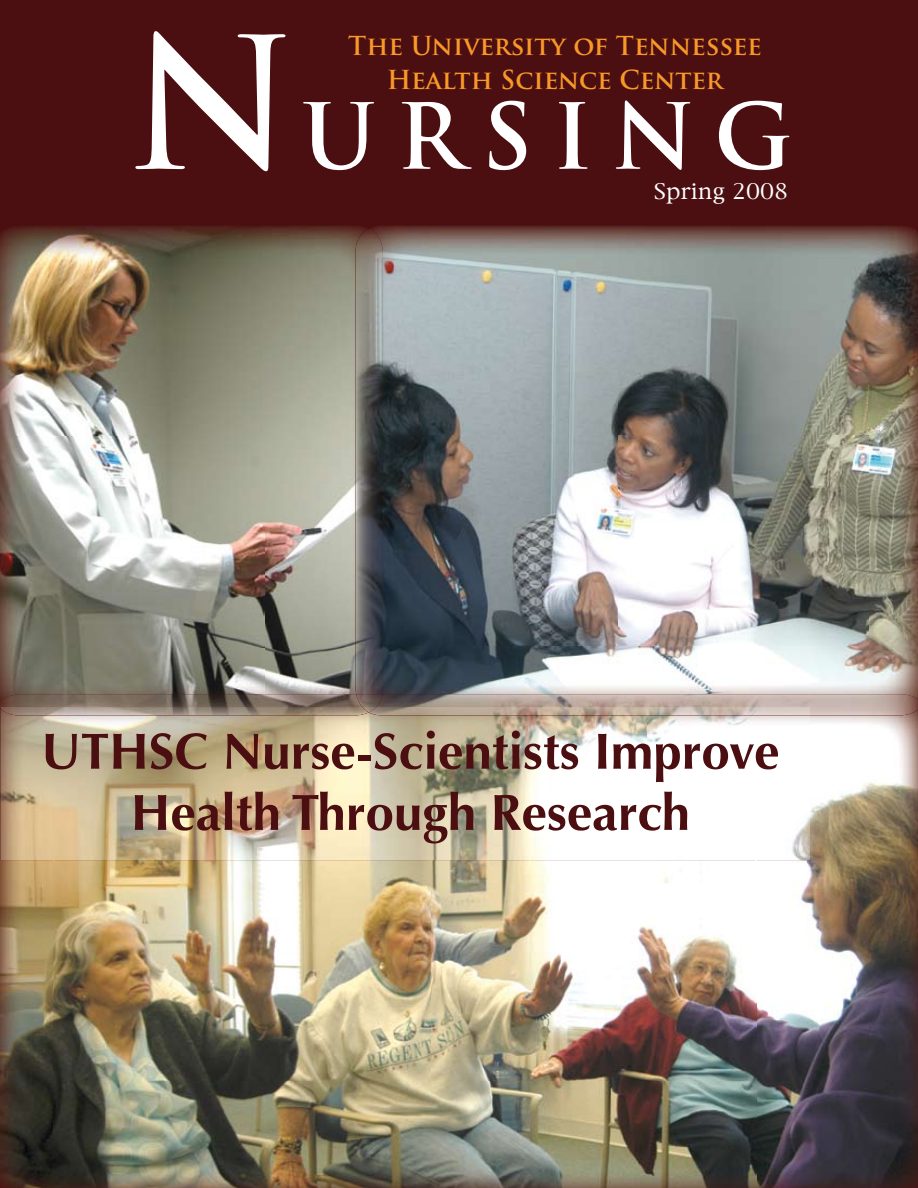
<style>
.page{position:relative;width:918px;height:1188px;background:#4c0f11}
.page>*{position:absolute;margin:0;border:0;box-sizing:border-box;transform-origin:0 0}
.t1{font:700 178.5px "Trajan Pro";color:#fff}
.t2{font:700 88.5px "Trajan Pro";letter-spacing:.22em;color:#fff}
.t3{font:700 51px/61.2px "Optima";color:#4c0f11;text-align:center}
.t4{font:700 25.5px "Trajan Pro";color:#f89828}
.t5{font:21px "New York";color:#fff}
</style>
<div class="page">
<img style="left:0;top:709px;width:54px;height:479px">
<img style="left:756px;top:715px;width:162px;height:473px">
<img style="left:54px;top:860px;width:702px;height:328px">
<img style="left:1px;top:715px;width:809px;height:145px">
<img style="left:0;top:226px;width:363px;height:468px">
<img style="left:0;top:694px;width:355px;height:15px">
<img style="left:1px;top:707px;width:375px;height:8px">
<img style="left:374px;top:226px;width:544px;height:468px">
<img style="left:376px;top:694px;width:542px;height:21px">
<img style="left:355px;top:228px;width:28px;height:479px">
<img style="left:362px;top:707px;width:14px;height:5px">
<h1 class="t1" style="left:127px;top:-7px;width:171px">N</h1>
<p class="t4" style="left:348px;top:30px;width:415px">The University of Tennessee</p>
<p class="t4" style="left:387px;top:64px;width:338px">Health Science Center</p>
<h2 class="t2" style="left:301px;top:81px;width:493px">URSING</h2>
<p class="t5" style="left:654px;top:178px;width:136px">Spring 2008</p>
<p class="t3" style="left:41px;top:721px;width:740px">UTHSC Nurse-Scientists Improve<br>Health Through Research</p>
</div>
